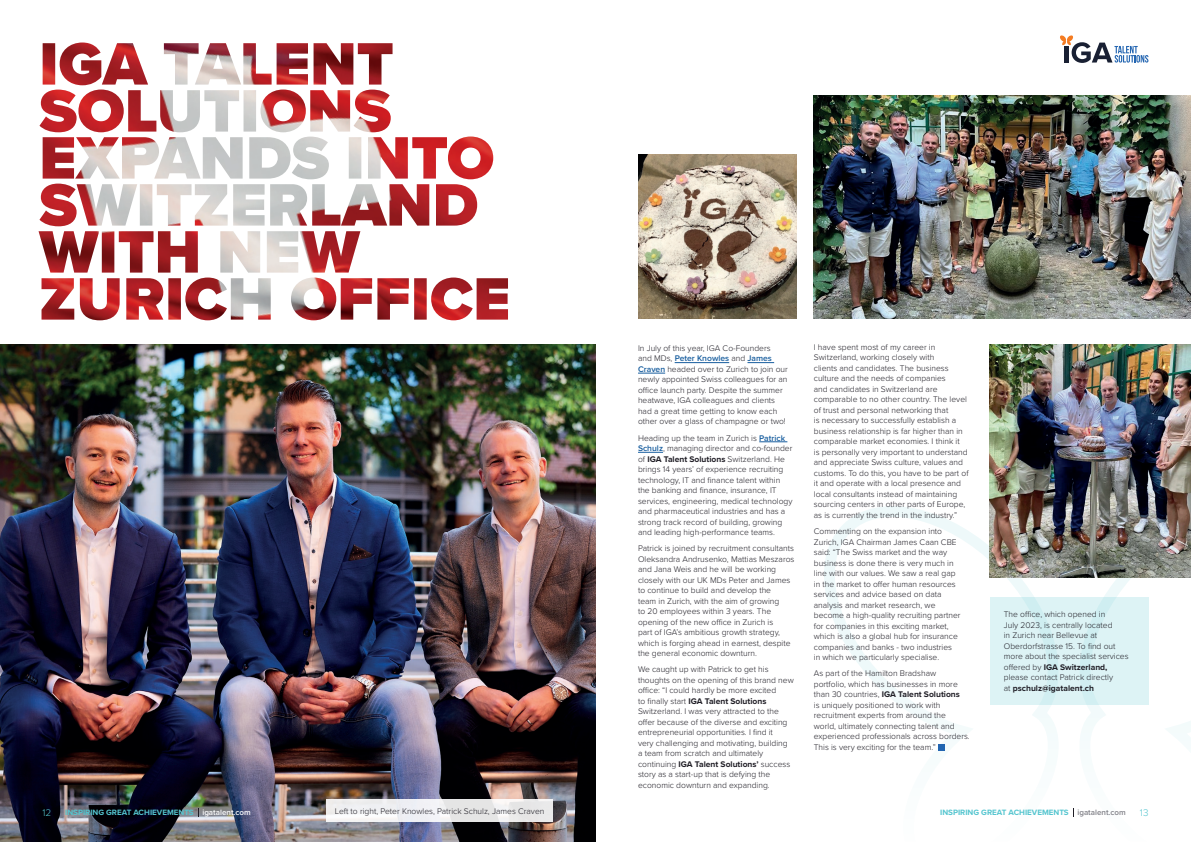
<style>
.page{position:relative;width:1191px;height:842px;background:#fff}
.page>*{position:absolute;margin:0;border:0;box-sizing:border-box;transform-origin:0 0}
.t1{font:300 10px "Proxima Nova";color:#54c5cf}
.Body_Text{font:300 8.5px/10.5px "Proxima Nova";color:#201e26}
.t2{font:700 8px "Proxima Nova";color:#54c5cf}
.s1{font-weight:600;color:#175d9e}
.s2{font-weight:700}
.s3{font-weight:600;color:#fff}
.s4{font-weight:600;color:#808087}
</style>
<div class="page">
<svg style="left:824px;top:506px;width:367px;height:245px"></svg>
<svg style="left:39px;top:155px;width:469px;height:165px"></svg>
<img style="left:39px;top:43px;width:454px;height:136px">
<div style="left:989px;top:597px;width:159px;height:108px;background:linear-gradient(to right,#dbf2f4,#dbf2f4)"></div>
<img style="left:814px;top:96px;width:377px;height:223px">
<img style="left:0;top:344px;width:595px;height:498px">
<hr style="left:674px;top:362px;width:55px;height:1px;background:#175d9e">
<svg style="left:747px;top:362px;width:27px;height:1px"></svg>
<svg style="left:638px;top:373px;width:27px;height:1px"></svg>
<svg style="left:759px;top:441px;width:28px;height:1px"></svg>
<svg style="left:638px;top:452px;width:25px;height:1px"></svg>
<img style="left:989px;top:344px;width:202px;height:233px">
<img style="left:638px;top:155px;width:159px;height:164px">
<div style="left:938px;top:744px;width:6px;height:7px;background:#2365b1"></div>
<div style="left:326px;top:799px;width:227px;height:23px;background:linear-gradient(to right,#f4f4f6,#e7e7e7)"></div>
<svg style="left:1060px;top:35px;width:88px;height:28px"></svg>
<p class="Body_Text" style="left:638px;top:342px;width:151px">In July of this year, IGA Co-Founders<br>and MDs, <span class="s1">Peter Knowles</span> and <span class="s1">James Craven</span> headed over to Zurich to join our newly appointed Swiss colleagues for an office launch party. Despite the summer heatwave, IGA colleagues and clients had a great time getting to know each other over a glass of champagne or two!</p>
<p class="Body_Text" style="left:638px;top:432px;width:156px">Heading up the team in Zurich is <span class="s1">Patrick Schulz</span>, managing director and co-founder of <span class="s2">IGA Talent Solutions</span> Switzerland. He brings 14 years’ of experience recruiting technology, IT and finance talent within the banking and finance, insurance, IT services, engineering, medical technology and pharmaceutical industries and has a strong track record of building, growing and leading high-performance teams.</p>
<p class="Body_Text" style="left:638px;top:543px;width:158px">Patrick is joined by recruitment consultants Oleksandra Andrusenko, Mattias Meszaros and Jana Weis and he will be working closely with our UK MDs Peter and James to continue to build and develop the<br>team in Zurich, with the aim of growing<br>to 20 employees within 3 years. The opening of the new office in Zurich is<br>part of IGA’s ambitious growth strategy, which is forging ahead in earnest, despite the general economic downturn.</p>
<p class="Body_Text" style="left:638px;top:664px;width:157px">We caught up with Patrick to get his thoughts on the opening of this brand new office: “I could hardly be more excited<br>to finally start <span class="s2">IGA Talent Solutions </span>Switzerland. I was very attracted to the offer because of the diverse and exciting entrepreneurial opportunities. I find it<br>very challenging and motivating, building a team from scratch and ultimately continuing <span class="s2">IGA Talent Solutions’</span> success story as a start-up that is defying the economic downturn and expanding.</p>
<p class="Body_Text" style="left:814px;top:341px;width:156px">I have spent most of my career in Switzerland, working closely with<br>clients and candidates. The business culture and the needs of companies<br>and candidates in Switzerland are comparable to no other country. The level of trust and personal networking that<br>is necessary to successfully establish a business relationship is far higher than in comparable market economies. I think it<br>is personally very important to understand and appreciate Swiss culture, values and customs. To do this, you have to be part of it and operate with a local presence and local consultants instead of maintaining sourcing centers in other parts of Europe, as is currently the trend in the industry.”</p>
<p class="Body_Text" style="left:814px;top:525px;width:148px">Commenting on the expansion into Zurich, IGA Chairman James Caan CBE said: “The Swiss market and the way business is done there is very much in line with our values. We saw a real gap in the market to offer human resources services and advice based on data analysis and market research, we become a high-quality recruiting partner for companies in this exciting market, which is also a global hub for insurance companies and banks - two industries in which we particularly specialise.</p>
<p class="Body_Text" style="left:814px;top:668px;width:157px">As part of the Hamilton Bradshaw portfolio, which has businesses in more than 30 countries, <span class="s2">IGA Talent Solutions<br></span>is uniquely positioned to work with recruitment experts from around the world, ultimately connecting talent and experienced professionals across borders.<br>This is very exciting for the team.”</p>
<p class="Body_Text" style="left:1003px;top:609px;width:126px">The office, which opened in<br>July 2023, is centrally located<br>in Zurich near Bellevue at<br>Oberdorfstrasse 15. To find out more about the specialist services offered by <span class="s2">IGA Switzerland, </span>please contact Patrick directly<br>at <span class="s2">pschulz@igatalent.ch</span></p>
<p class="t1" style="left:43px;top:805px;width:10px">12</p>
<p class="t2" style="left:65px;top:807px;width:187px">INSPIRING GREAT ACHIEVEMENTS <span class="s3">igatalent.com</span></p>
<p class="Body_Text" style="left:335px;top:805px;width:211px">Left to right, Peter Knowles, Patrick Schulz, James Craven</p>
<p class="t2" style="left:940px;top:807px;width:187px">INSPIRING GREAT ACHIEVEMENTS <span class="s4">igatalent.com</span></p>
<p class="t1" style="left:1140px;top:805px;width:10px">13</p>
</div>
